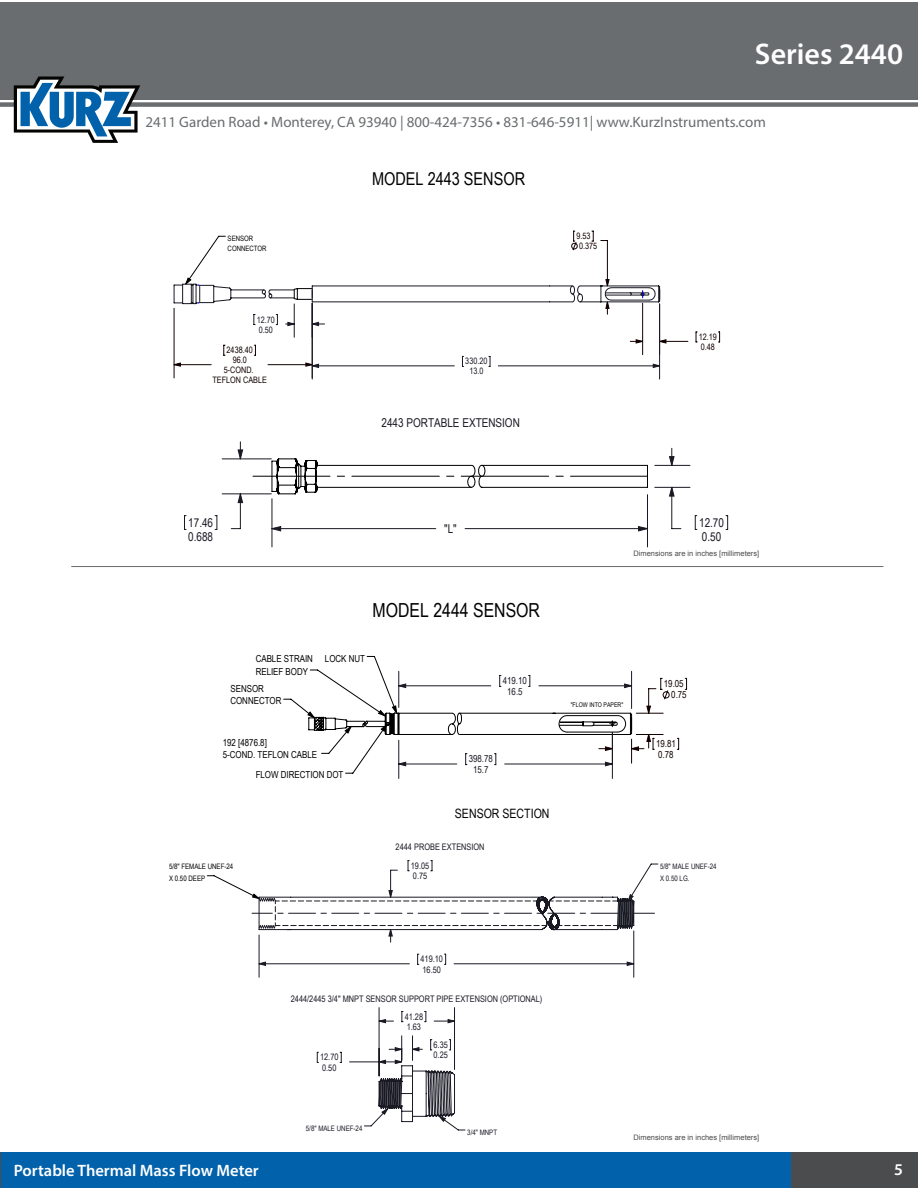
<style>
.page{position:relative;width:918px;height:1188px;background:#fff}
.page>*{position:absolute;margin:0;border:0;box-sizing:border-box;transform-origin:0 0}
.Header_productName_w{font:600 30px "Myriad Pro";color:#fff}
.t1{font:19.35px "Arial Narrow";color:#000}
.t2{font:17.7px "Arial Narrow";color:#010000}
.t3{font:600 16.5px "Myriad Pro";color:#fff}
.t4{font:15px "Myriad Pro";color:#696d6f}
.t5{font:12.9px "Arial Narrow";color:#000}
.t6{font:12.15px/13.8px "Arial Narrow";color:#191924}
.t7{font:9.6px/12.5px "Arial Narrow";color:#000}
.t8{font:9.6px/10.9px "Arial Narrow";color:#191924;text-align:center}
.t9{font:9.6px/10.9px "Arial Narrow";color:#120000}
.t10{font:9px/10.2px "Arial Narrow";color:#191924}
.t11{font:8.85px/10.1px "Arial Narrow";color:#120000}
.t12{font:8.85px/10.1px "Arial Narrow";color:#191924}
.Outline_key{font:7.5px "Arial";color:#4b4c4d}
.t13{font:7.5px/11.7px "Arial Narrow";color:#191924}
.t14{font:7.5px/11.7px "Arial Narrow";color:#000}
.t15{font:7.35px/10.6px "Arial Narrow";color:#010000}
.t16{font:6.45px "Arial Narrow";color:#000}
</style>
<div class="page">
<div style="left:0;top:1152px;width:791px;height:36px;background:#0161aa"></div>
<div style="left:791px;top:1152px;width:127px;height:36px;background:#4b4c4d"></div>
<hr style="left:0;top:1152px;width:1px;height:36px;background:#4b4c4d">
<div style="left:0;top:2px;width:918px;height:97px;background:#696d6f"></div>
<svg style="left:0;top:77px;width:918px;height:66px"></svg>
<hr style="left:174px;top:308px;width:1px;height:70px;background:#120000">
<svg style="left:718px;top:332px;width:2px;height:11px"></svg>
<hr style="left:312px;top:303px;width:1px;height:76px;background:#191924">
<hr style="left:659px;top:304px;width:1px;height:75px;background:#191924">
<svg style="left:173px;top:231px;width:515px;height:137px"></svg>
<svg style="left:685px;top:678px;width:2px;height:12px"></svg>
<svg style="left:677px;top:738px;width:2px;height:12px"></svg>
<hr style="left:612px;top:732px;width:1px;height:47px;background:#191924">
<hr style="left:399px;top:740px;width:1px;height:39px;background:#191924">
<svg style="left:283px;top:656px;width:387px;height:118px"></svg>
<hr style="left:71px;top:566px;width:812px;height:1px;background:#696d6f">
<hr style="left:222px;top:408px;width:50px;height:1px;background:#191924">
<hr style="left:655px;top:408px;width:35px;height:1px;background:#191924">
<svg style="left:184px;top:515px;width:2px;height:15px"></svg>
<svg style="left:215px;top:515px;width:3px;height:15px"></svg>
<hr style="left:222px;top:494px;width:49px;height:1px;background:#191924">
<hr style="left:222px;top:459px;width:49px;height:1px;background:#191924">
<hr style="left:272px;top:499px;width:1px;height:48px;background:#191924">
<hr style="left:647px;top:495px;width:1px;height:52px;background:#191924">
<svg style="left:695px;top:515px;width:2px;height:15px"></svg>
<svg style="left:726px;top:515px;width:2px;height:15px"></svg>
<hr style="left:655px;top:487px;width:35px;height:1px;background:#191924">
<hr style="left:655px;top:465px;width:35px;height:1px;background:#191924">
<svg style="left:231px;top:408px;width:450px;height:123px"></svg>
<svg style="left:207px;top:875px;width:448px;height:55px"></svg>
<svg style="left:382px;top:1064px;width:73px;height:57px"></svg>
<svg style="left:259px;top:891px;width:375px;height:173px"></svg>
<p class="Header_productName_w" style="left:755px;top:35px;width:150px">Series 2440</p>
<h3 class="t4" style="left:145px;top:112px;width:622px">2411 Garden Road • Monterey, CA 93940 | 800-424-7356 • 831-646-5911| www.KurzInstruments.com</h3>
<p class="t15" style="left:228px;top:233px;width:40px">SENSOR<br>CONNECTOR</p>
<p class="t12" style="left:257px;top:314px;width:20px">12.70<br>0.50</p>
<p class="t11" style="left:213px;top:345px;width:56px;text-align:center">2438.40<br>96.0<br>5-COND.<br>TEFLON CABLE</p>
<p class="t2" style="left:372px;top:166px;width:155px">MODEL 2443 SENSOR</p>
<p class="t12" style="left:465px;top:356px;width:24px;text-align:center">330.20<br>13.0</p>
<p class="t6" style="left:382px;top:415px;width:140px">2443 PORTABLE EXTENSION</p>
<p class="t11" style="left:579px;top:231px;width:20px;text-indent:-3px">9.53<br>0.375</p>
<p class="t11" style="left:699px;top:331px;width:20px">12.19<br>0.48</p>
<p class="t6" style="left:188px;top:515px;width:26px">17.46<br>0.688</p>
<p class="t6" style="left:444px;top:521px;width:14px">"L"</p>
<p class="t6" style="left:699px;top:515px;width:26px">12.70<br>0.50</p>
<p class="t1" style="left:373px;top:596px;width:169px">MODEL 2444 SENSOR</p>
<p class="t7" style="left:256px;top:652px;width:111px;line-height:13.2px">CABLE STRAIN LOCK NUT<br>RELIEF BODY</p>
<p class="t7" style="left:230px;top:682px;width:53px">SENSOR<br>CONNECTOR</p>
<p class="t7" style="left:223px;top:736px;width:96px">192 [4876.8]<br>5-COND. TEFLON CABLE</p>
<p class="t7" style="left:256px;top:769px;width:89px">FLOW DIRECTION DOT</p>
<p class="t14" style="left:169px;top:860px;width:66px">5/8" FEMALE UNEF-24<br>X 0.50 DEEP</p>
<p class="t8" style="left:503px;top:675px;width:26px">419.10<br>16.5</p>
<p class="t8" style="left:469px;top:753px;width:26px">398.78<br>15.7</p>
<p class="t5" style="left:455px;top:804px;width:96px">SENSOR SECTION</p>
<p class="t10" style="left:396px;top:842px;width:90px">2444 PROBE EXTENSION</p>
<p class="t10" style="left:411px;top:860px;width:20px">19.05<br>0.75</p>
<p class="Outline_key" style="left:633px;top:549px;width:127px">Dimensions are in inches [millimeters]</p>
<p class="t16" style="left:571px;top:700px;width:54px">"FLOW INTO PAPER"</p>
<p class="t9" style="left:671px;top:678px;width:17px;text-indent:-7px">19.05<br>0.75</p>
<p class="t9" style="left:656px;top:738px;width:21px">19.81<br>0.78</p>
<p class="t13" style="left:660px;top:860px;width:58px">5/8" MALE UNEF-24<br>X 0.50 LG.</p>
<p class="t10" style="left:420px;top:954px;width:24px">419.10<br>16.50</p>
<p class="t10" style="left:291px;top:993px;width:253px">2444/2445 3/4" MNPT SENSOR SUPPORT PIPE EXTENSION (OPTIONAL)</p>
<p class="t10" style="left:320px;top:1052px;width:20px">12.70<br>0.50</p>
<p class="t13" style="left:306px;top:1122px;width:58px">5/8" MALE UNEF-24</p>
<p class="t10" style="left:405px;top:1011px;width:20px">41.28<br>1.63</p>
<p class="t10" style="left:434px;top:1039px;width:16px">6.35<br>0.25</p>
<p class="t13" style="left:467px;top:1126px;width:31px">3/4" MNPT</p>
<p class="Outline_key" style="left:633px;top:1132px;width:127px">Dimensions are in inches [millimeters]</p>
<h3 class="t3" style="left:14px;top:1160px;width:246px">Portable Thermal Mass Flow Meter</h3>
<h3 class="t3" style="left:894px;top:1158px;width:10px">5</h3>
</div>
